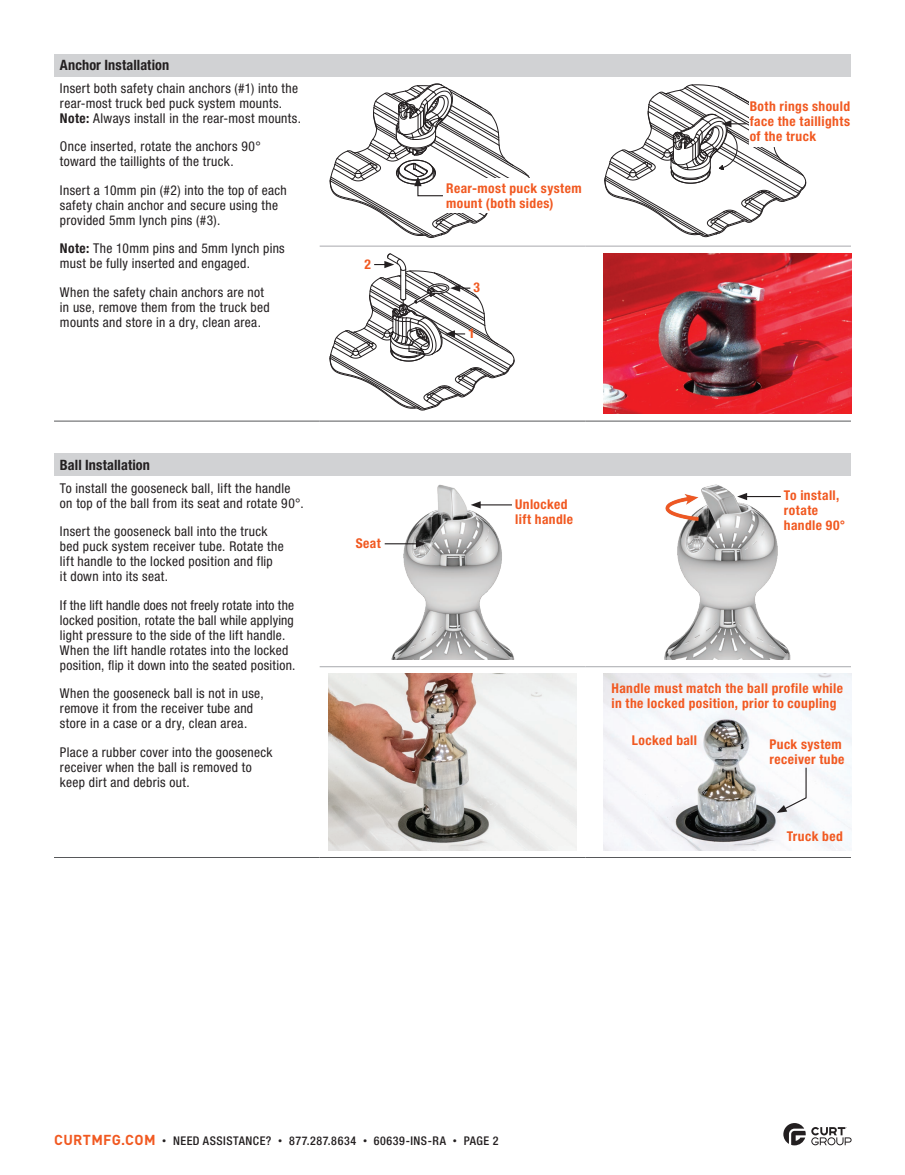
<style>
.page{position:relative;width:905px;height:1175px;background:#fff}
.page>*{position:absolute;margin:0;border:0;box-sizing:border-box;transform-origin:0 0}
.t1{font:700 condensed 14.25px "Helvetica Neue LT Std";letter-spacing:.01em;color:#231f20}
.t2{font:condensed 13.5px/15px "Helvetica Neue LT Std";letter-spacing:.025em;color:#231f20}
.t3{font:700 condensed 13.5px/15px "Helvetica Neue LT Std";letter-spacing:.03em;color:#f15921}
.t4{font:500 condensed 12px "Helvetica Neue LT Std";letter-spacing:.045em;color:#231f20}
.s1{font-weight:700}
.s2{font-family:"DINOT";font-weight:700;font-stretch:normal;font-size:14.25px;color:#f15921}
.s3{font-family:"DINOT";font-weight:400;font-stretch:normal;font-size:9px}
</style>
<div class="page">
<svg style="left:783px;top:1123px;width:68px;height:22px"></svg>
<div style="left:54px;top:54px;width:796px;height:22px;background:#d1d2d4"></div>
<hr style="left:320px;top:421px;width:265px;height:1px;background:#57585a">
<hr style="left:585px;top:421px;width:265px;height:1px;background:#57585a">
<hr style="left:54px;top:421px;width:266px;height:1px;background:#57585a">
<hr style="left:320px;top:246px;width:265px;height:1px;background:#a8a9ad">
<hr style="left:585px;top:246px;width:265px;height:1px;background:#a8a9ad">
<img style="left:603px;top:253px;width:248px;height:160px">
<svg style="left:329px;top:253px;width:185px;height:158px"></svg>
<svg style="left:329px;top:83px;width:201px;height:155px"></svg>
<svg style="left:604px;top:84px;width:202px;height:153px"></svg>
<div style="left:446px;top:178px;width:140px;height:35px;background:#fff"></div>
<div style="left:749px;top:97px;width:104px;height:49px;background:#fff"></div>
<div style="left:54px;top:454px;width:796px;height:22px;background:#d1d2d4"></div>
<hr style="left:320px;top:857px;width:265px;height:1px;background:#57585a">
<hr style="left:585px;top:857px;width:265px;height:1px;background:#57585a">
<hr style="left:54px;top:857px;width:266px;height:1px;background:#57585a">
<hr style="left:320px;top:666px;width:265px;height:1px;background:#a8a9ad">
<hr style="left:585px;top:666px;width:265px;height:1px;background:#a8a9ad">
<img style="left:384px;top:484px;width:131px;height:175px">
<img style="left:664px;top:484px;width:127px;height:175px">
<img style="left:329px;top:673px;width:247px;height:177px">
<img style="left:603px;top:673px;width:248px;height:177px">
<svg style="left:776px;top:766px;width:31px;height:47px"></svg>
<hr style="left:478px;top:504px;width:34px;height:1px;background:#231f20">
<svg style="left:470px;top:501px;width:10px;height:7px"></svg>
<hr style="left:385px;top:543px;width:33px;height:1px;background:#231f20">
<svg style="left:416px;top:540px;width:10px;height:7px"></svg>
<hr style="left:744px;top:496px;width:36px;height:1px;background:#231f20">
<svg style="left:737px;top:493px;width:10px;height:7px"></svg>
<p class="t1" style="left:60px;top:56px;width:111px">Anchor Installation</p>
<p class="t2" style="left:60px;top:80px;width:242px">Insert both safety chain anchors (#1) into the rear-most truck bed puck system mounts.<br><span class="s1">Note:</span> Always install in the rear-most mounts.</p>
<p class="t2" style="left:60px;top:139px;width:202px">Once inserted, rotate the anchors 90° toward the taillights of the truck.</p>
<p class="t2" style="left:60px;top:182px;width:228px">Insert a 10mm pin (#2) into the top of each safety chain anchor and secure using the provided 5mm lynch pins (#3).</p>
<p class="t2" style="left:60px;top:241px;width:226px"><span class="s1">Note:</span> The 10mm pins and 5mm lynch pins must be fully inserted and engaged.</p>
<p class="t2" style="left:60px;top:284px;width:211px">When the safety chain anchors are not in use, remove them from the truck bed mounts and store in a dry, clean area.</p>
<p class="t1" style="left:60px;top:456px;width:92px">Ball Installation</p>
<p class="t2" style="left:60px;top:480px;width:245px">To install the gooseneck ball, lift the handle on top of the ball from its seat and rotate 90°.</p>
<p class="t2" style="left:60px;top:524px;width:225px">Insert the gooseneck ball into the truck bed puck system receiver tube. Rotate the lift handle to the locked position and flip<br>it down into its seat.</p>
<p class="t2" style="left:60px;top:597px;width:237px">If the lift handle does not freely rotate into the locked position, rotate the ball while applying light pressure to the side of the lift handle.<br>When the lift handle rotates into the locked position, flip it down into the seated position.</p>
<p class="t2" style="left:60px;top:686px;width:205px">When the gooseneck ball is not in use, remove it from the receiver tube and store in a case or a dry, clean area.</p>
<p class="t2" style="left:60px;top:744px;width:214px">Place a rubber cover into the gooseneck receiver when the ball is removed to keep dirt and debris out.</p>
<p class="t3" style="left:364px;top:256px;width:8px">2</p>
<p class="t3" style="left:356px;top:535px;width:27px">Seat</p>
<p class="t3" style="left:446px;top:180px;width:137px">Rear-most puck system mount (both sides)</p>
<p class="t3" style="left:473px;top:280px;width:8px">3</p>
<p class="t3" style="left:468px;top:326px;width:8px">1</p>
<p class="t3" style="left:515px;top:496px;width:59px">Unlocked lift handle</p>
<p class="t3" style="left:749px;top:99px;width:102px;text-align:justify">Both rings should face the taillights of the truck</p>
<p class="t3" style="left:784px;top:487px;width:63px">To install, rotate handle 90°</p>
<p class="t3" style="left:611px;top:680px;width:233px">Handle must match the ball profile while in the locked position, prior to coupling</p>
<p class="t3" style="left:632px;top:732px;width:67px">Locked ball</p>
<p class="t3" style="left:769px;top:737px;width:76px">Puck system receiver tube</p>
<p class="t3" style="left:786px;top:829px;width:58px">Truck bed</p>
<p class="t4" style="left:54px;top:1133px;width:445px"><span class="s2">CURTMFG.COM</span> <span class="s3">•</span> NEED ASSISTANCE? <span class="s3">•</span> 877.287.8634 <span class="s3">•</span> 60639-INS-RA <span class="s3">•</span> PAGE 2</p>
</div>
